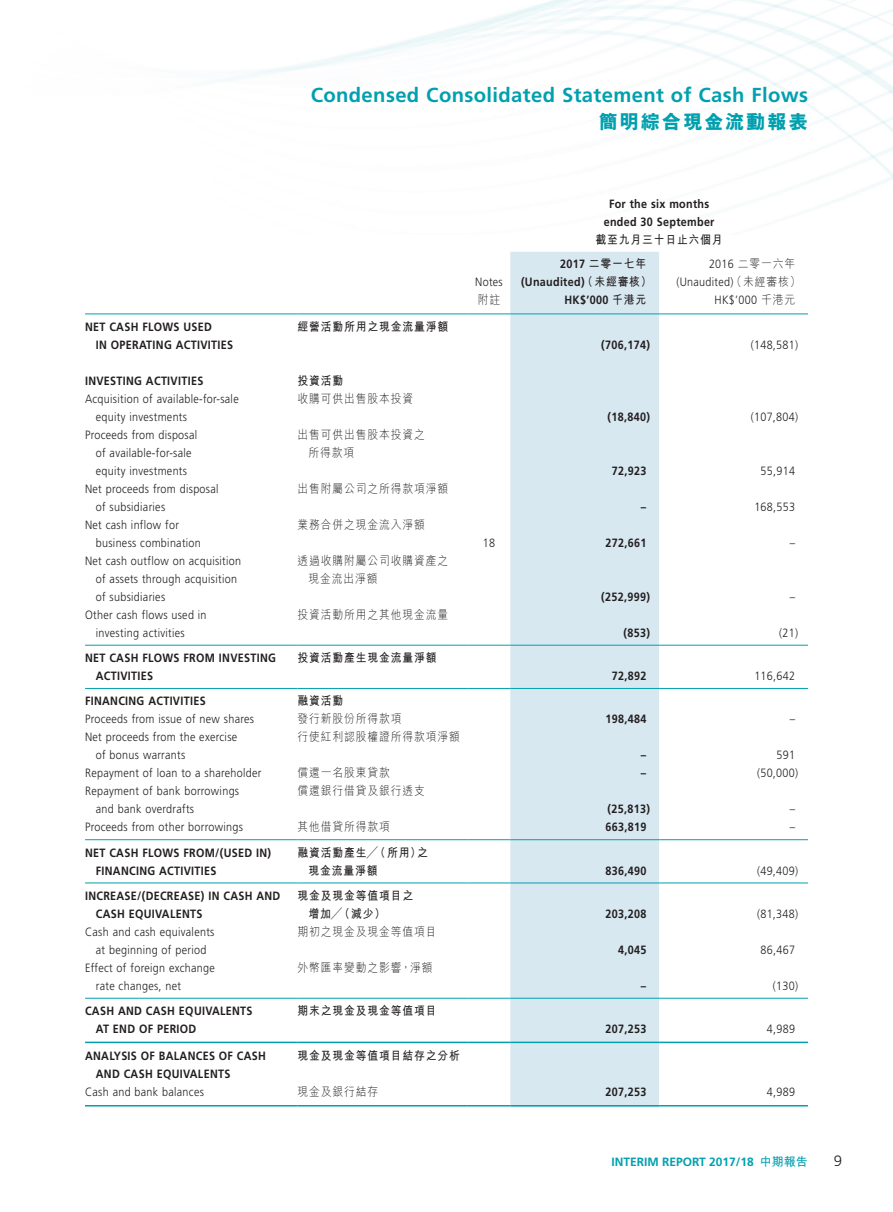
<style>
.page{position:relative;width:893px;height:1212px;background:#fff}
.page>*{position:absolute;margin:0;border:0;box-sizing:border-box;transform-origin:0 0}
.t1{font:700 20.25px "Frutiger LT Std";letter-spacing:.02em;color:#00a0af}
.t2{font:800 19.5px "M Hei HK";letter-spacing:.08em;color:#00a0af}
.t3{font:300 15px "Frutiger LT Std";color:#231f20}
.t4{font:300 12px/18px "Frutiger LT Std";letter-spacing:.03em;color:#231f20;scale:.9 1}
.t5{font:700 12px/18px "Frutiger LT Std";letter-spacing:.03em;color:#231f20;scale:.9 1}
.t6{font:300 12px/18px "M Hei HK";letter-spacing:.08em;color:#231f20;scale:.9 1}
.t7{font:700 12px/18px "M Hei HK";letter-spacing:.08em;color:#231f20;scale:.9 1}
.t8{font:700 12px "Frutiger LT Std";color:#00a0af}
.s1{font-family:"Frutiger LT Std"}
.s2{font-family:"M Hei HK"}
</style>
<div class="page">
<img style="left:216px;top:0;width:677px;height:210px">
<div style="left:510px;top:252px;width:149px;height:855px;background:#d8e8f1"></div>
<hr style="left:85px;top:313px;width:213px;height:1px;background:#00a0af">
<hr style="left:298px;top:313px;width:170px;height:1px;background:#00a0af">
<hr style="left:468px;top:313px;width:42px;height:1px;background:#00a0af">
<hr style="left:510px;top:313px;width:149px;height:1px;background:#00a0af">
<hr style="left:659px;top:313px;width:149px;height:1px;background:#00a0af">
<hr style="left:85px;top:645px;width:213px;height:1px;background:#00a0af">
<hr style="left:298px;top:645px;width:170px;height:1px;background:#00a0af">
<hr style="left:468px;top:645px;width:42px;height:1px;background:#00a0af">
<hr style="left:510px;top:645px;width:149px;height:1px;background:#00a0af">
<hr style="left:659px;top:645px;width:149px;height:1px;background:#00a0af">
<hr style="left:85px;top:688px;width:213px;height:1px;background:#00a0af">
<hr style="left:298px;top:688px;width:170px;height:1px;background:#00a0af">
<hr style="left:468px;top:688px;width:42px;height:1px;background:#00a0af">
<hr style="left:510px;top:688px;width:149px;height:1px;background:#00a0af">
<hr style="left:659px;top:688px;width:149px;height:1px;background:#00a0af">
<hr style="left:85px;top:839px;width:213px;height:1px;background:#00a0af">
<hr style="left:298px;top:839px;width:170px;height:1px;background:#00a0af">
<hr style="left:468px;top:839px;width:42px;height:1px;background:#00a0af">
<hr style="left:510px;top:839px;width:149px;height:1px;background:#00a0af">
<hr style="left:659px;top:839px;width:149px;height:1px;background:#00a0af">
<hr style="left:85px;top:882px;width:213px;height:1px;background:#00a0af">
<hr style="left:298px;top:882px;width:170px;height:1px;background:#00a0af">
<hr style="left:468px;top:882px;width:42px;height:1px;background:#00a0af">
<hr style="left:510px;top:882px;width:149px;height:1px;background:#00a0af">
<hr style="left:659px;top:882px;width:149px;height:1px;background:#00a0af">
<hr style="left:85px;top:998px;width:213px;height:1px;background:#00a0af">
<hr style="left:298px;top:998px;width:170px;height:1px;background:#00a0af">
<hr style="left:468px;top:998px;width:42px;height:1px;background:#00a0af">
<hr style="left:510px;top:998px;width:149px;height:1px;background:#00a0af">
<hr style="left:659px;top:998px;width:149px;height:1px;background:#00a0af">
<hr style="left:85px;top:1041px;width:213px;height:2px;background:#00a0af">
<hr style="left:298px;top:1041px;width:170px;height:2px;background:#00a0af">
<hr style="left:468px;top:1041px;width:42px;height:2px;background:#00a0af">
<hr style="left:510px;top:1041px;width:149px;height:2px;background:#00a0af">
<hr style="left:659px;top:1041px;width:149px;height:2px;background:#00a0af">
<hr style="left:85px;top:1105px;width:213px;height:1px;background:#00a0af">
<hr style="left:298px;top:1105px;width:170px;height:1px;background:#00a0af">
<hr style="left:468px;top:1105px;width:42px;height:1px;background:#00a0af">
<hr style="left:510px;top:1105px;width:149px;height:1px;background:#00a0af">
<hr style="left:659px;top:1105px;width:149px;height:1px;background:#00a0af">
<h1 class="t1" style="left:311px;top:83px;width:499px">Condensed Consolidated Statement of Cash Flows</h1>
<h2 class="t2" style="left:599px;top:112px;width:211px">簡明綜合現金流動報表</h2>
<p class="t5" style="left:604px;top:195px;width:125px;text-align:center">For the six months ended 30 September</p>
<p class="t7" style="left:560px;top:226px;width:182px;line-height:24.3px;text-indent:35px">截至九月三十日止六個月<br><span class="s1">2017</span> 二零一七年</p>
<p class="t6" style="left:709px;top:255px;width:97px"><span class="s1">2016</span> 二零一六年</p>
<p class="t5" style="left:96px;top:318px;width:154px;text-indent:-11px">NET CASH FLOWS USED<br>IN OPERATING ACTIVITIES</p>
<p class="t7" style="left:298px;top:316px;width:169px">經營活動所用之現金流量淨額</p>
<p class="t5" style="left:85px;top:372px;width:133px">INVESTING ACTIVITIES</p>
<p class="t7" style="left:298px;top:370px;width:52px">投資活動</p>
<p class="t4" style="left:96px;top:390px;width:160px;text-indent:-11px">Acquisition of available-for-sale equity investments</p>
<p class="t6" style="left:298px;top:389px;width:130px">收購可供出售股本投資</p>
<p class="t4" style="left:85px;top:426px;width:126px;text-align:center">Proceeds from disposal of available-for-sale equity investments</p>
<p class="t6" style="left:308px;top:425px;width:131px;text-indent:-11px">出售可供出售股本投資之所得款項</p>
<p class="t4" style="left:96px;top:480px;width:138px;text-indent:-11px">Net proceeds from disposal of subsidiaries</p>
<p class="t6" style="left:298px;top:479px;width:169px">出售附屬公司之所得款項淨額</p>
<p class="t4" style="left:96px;top:516px;width:118px;text-indent:-11px">Net cash inflow for business combination</p>
<p class="t6" style="left:298px;top:515px;width:143px">業務合併之現金流入淨額</p>
<p class="t4" style="left:96px;top:552px;width:163px;text-indent:-11px">Net cash outflow on acquisition of assets through acquisition of subsidiaries</p>
<p class="t6" style="left:308px;top:551px;width:157px;text-indent:-11px">透過收購附屬公司收購資產之現金流出淨額</p>
<p class="t4" style="left:96px;top:606px;width:125px;text-indent:-11px">Other cash flows used in investing activities</p>
<p class="t6" style="left:298px;top:605px;width:169px">投資活動所用之其他現金流量</p>
<p class="t5" style="left:96px;top:649px;width:202px;text-indent:-11px">NET CASH FLOWS FROM INVESTING<br>ACTIVITIES</p>
<p class="t7" style="left:298px;top:648px;width:156px">投資活動產生現金流量淨額</p>
<p class="t4" style="left:475px;top:273px;width:32px">Notes</p>
<p class="t5" style="left:521px;top:273px;width:147px">(Unaudited)<span class="s2">（未經審核）</span></p>
<p class="t4" style="left:676px;top:273px;width:139px">(Unaudited)<span class="s2">（未經審核）</span></p>
<p class="t6" style="left:478px;top:291px;width:26px">附註</p>
<p class="t5" style="left:565px;top:291px;width:92px">HK$’000 <span class="s2">千港元</span></p>
<p class="t4" style="left:715px;top:291px;width:91px">HK$’000 <span class="s2">千港元</span></p>
<p class="t5" style="left:601px;top:336px;width:56px">(706,174)</p>
<p class="t4" style="left:751px;top:336px;width:54px">(148,581)</p>
<p class="t5" style="left:608px;top:408px;width:49px">(18,840)</p>
<p class="t4" style="left:751px;top:408px;width:54px">(107,804)</p>
<p class="t5" style="left:612px;top:462px;width:40px">72,923</p>
<p class="t4" style="left:761px;top:462px;width:40px">55,914</p>
<p class="t5" style="left:641px;top:498px;width:7px">–</p>
<p class="t4" style="left:754px;top:498px;width:47px">168,553</p>
<p class="t4" style="left:483px;top:534px;width:15px">18</p>
<p class="t5" style="left:605px;top:534px;width:47px">272,661</p>
<p class="t4" style="left:790px;top:534px;width:7px">–</p>
<p class="t5" style="left:601px;top:588px;width:56px">(252,999)</p>
<p class="t4" style="left:790px;top:588px;width:7px">–</p>
<p class="t5" style="left:623px;top:624px;width:31px">(853)</p>
<p class="t4" style="left:779px;top:624px;width:23px">(21)</p>
<p class="t5" style="left:612px;top:667px;width:40px">72,892</p>
<p class="t4" style="left:754px;top:667px;width:47px">116,642</p>
<p class="t5" style="left:85px;top:692px;width:136px">FINANCING ACTIVITIES</p>
<p class="t7" style="left:298px;top:691px;width:52px">融資活動</p>
<p class="t4" style="left:85px;top:710px;width:189px">Proceeds from issue of new shares</p>
<p class="t6" style="left:298px;top:710px;width:117px">發行新股份所得款項</p>
<p class="t5" style="left:605px;top:710px;width:47px">198,484</p>
<p class="t4" style="left:790px;top:710px;width:7px">–</p>
<p class="t4" style="left:96px;top:728px;width:159px;text-indent:-11px">Net proceeds from the exercise of bonus warrants</p>
<p class="t6" style="left:298px;top:728px;width:182px">行使紅利認股權證所得款項淨額</p>
<p class="t5" style="left:641px;top:746px;width:7px">–</p>
<p class="t4" style="left:776px;top:746px;width:22px">591</p>
<p class="t4" style="left:85px;top:764px;width:197px">Repayment of loan to a shareholder</p>
<p class="t6" style="left:298px;top:764px;width:104px">償還一名股東貸款</p>
<p class="t5" style="left:641px;top:764px;width:7px">–</p>
<p class="t4" style="left:757px;top:764px;width:47px">(50,000)</p>
<p class="t4" style="left:96px;top:782px;width:161px;text-indent:-11px">Repayment of bank borrowings and bank overdrafts</p>
<p class="t6" style="left:298px;top:782px;width:143px">償還銀行借貸及銀行透支</p>
<p class="t5" style="left:608px;top:800px;width:49px">(25,813)</p>
<p class="t4" style="left:790px;top:800px;width:7px">–</p>
<p class="t4" style="left:85px;top:818px;width:177px">Proceeds from other borrowings</p>
<p class="t6" style="left:298px;top:818px;width:104px">其他借貸所得款項</p>
<p class="t5" style="left:605px;top:818px;width:47px">663,819</p>
<p class="t4" style="left:790px;top:818px;width:7px">–</p>
<p class="t5" style="left:96px;top:843px;width:196px;text-indent:-11px">NET CASH FLOWS FROM/(USED IN)<br>FINANCING ACTIVITIES</p>
<p class="t7" style="left:308px;top:842px;width:134px;text-indent:-11px">融資活動產生╱（所用）之現金流量淨額</p>
<p class="t5" style="left:605px;top:861px;width:47px">836,490</p>
<p class="t4" style="left:757px;top:861px;width:47px">(49,409)</p>
<p class="t5" style="left:96px;top:887px;width:207px;text-indent:-11px">INCREASE/(DECREASE) IN CASH AND<br>CASH EQUIVALENTS</p>
<p class="t7" style="left:308px;top:885px;width:118px;text-indent:-11px">現金及現金等值項目之增加╱（減少）</p>
<p class="t4" style="left:85px;top:923px;width:145px;text-align:center">Cash and cash equivalents at beginning of period</p>
<p class="t6" style="left:298px;top:922px;width:156px">期初之現金及現金等值項目</p>
<p class="t4" style="left:96px;top:959px;width:134px;text-indent:-11px">Effect of foreign exchange rate changes, net</p>
<p class="t6" style="left:298px;top:958px;width:152px">外幣匯率變動之影響，淨額</p>
<p class="t5" style="left:96px;top:1002px;width:176px;text-indent:-11px">CASH AND CASH EQUIVALENTS<br>AT END OF PERIOD</p>
<p class="t7" style="left:298px;top:1000px;width:156px">期末之現金及現金等值項目</p>
<p class="t5" style="left:605px;top:905px;width:47px">203,208</p>
<p class="t4" style="left:757px;top:905px;width:47px">(81,348)</p>
<p class="t5" style="left:618px;top:941px;width:33px">4,045</p>
<p class="t4" style="left:761px;top:941px;width:40px">86,467</p>
<p class="t5" style="left:641px;top:977px;width:7px">–</p>
<p class="t4" style="left:773px;top:977px;width:30px">(130)</p>
<p class="t5" style="left:605px;top:1020px;width:47px">207,253</p>
<p class="t4" style="left:767px;top:1020px;width:33px">4,989</p>
<p class="t5" style="left:96px;top:1047px;width:191px;text-indent:-11px">ANALYSIS OF BALANCES OF CASH<br>AND CASH EQUIVALENTS</p>
<p class="t7" style="left:298px;top:1046px;width:182px">現金及現金等值項目結存之分析</p>
<p class="t4" style="left:85px;top:1083px;width:134px">Cash and bank balances</p>
<p class="t6" style="left:298px;top:1083px;width:91px">現金及銀行結存</p>
<p class="t5" style="left:605px;top:1083px;width:47px">207,253</p>
<p class="t4" style="left:767px;top:1083px;width:33px">4,989</p>
<p class="t8" style="left:611px;top:1155px;width:198px">INTERIM REPORT 2017/18 <span class="s2">中期報告</span></p>
<p class="t3" style="left:834px;top:1152px;width:10px">9</p>
</div>
